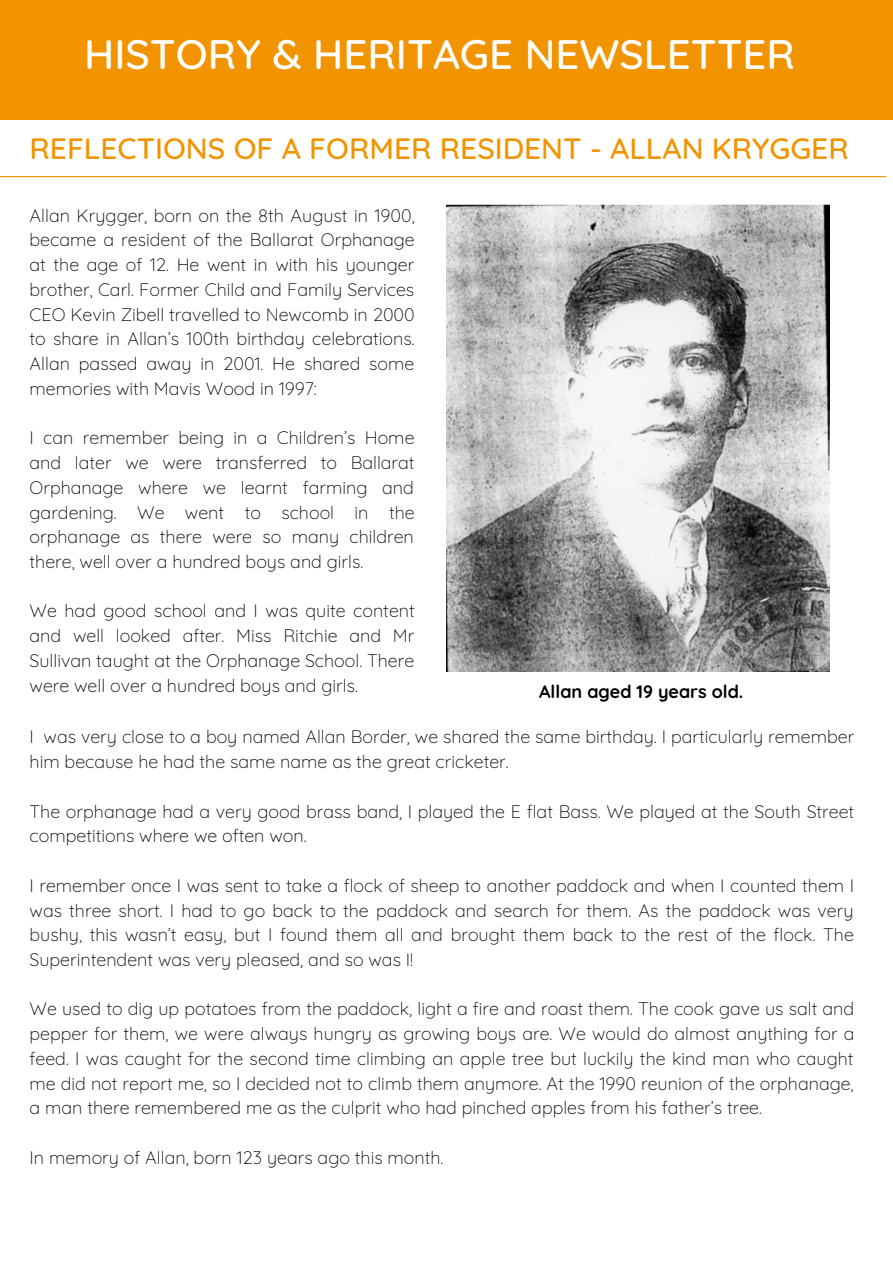
<style>
.page{position:relative;width:893px;height:1264px;background:#fff}
.page>*{position:absolute;margin:0;border:0;box-sizing:border-box;transform-origin:0 0}
.t1{font:500 42px "Quicksand";color:#fff}
.t2{font:500 30px "Quicksand";color:#f29400}
.t3{font:300 18px/24.8px "Quicksand";color:#000;text-align:justify}
.t4{font:700 18px "Quicksand";color:#000}
</style>
<div class="page">
<div style="left:0;top:0;width:892px;height:120px;background:#f29400"></div>
<hr style="left:0;top:176px;width:886px;height:1px;background:#f29400">
<img style="left:446px;top:204px;width:383px;height:467px">
<p class="t1" style="left:84px;top:27px;width:712px">HISTORY &amp; HERITAGE NEWSLETTER</p>
<p class="t2" style="left:30px;top:128px;width:820px">REFLECTIONS OF A FORMER RESIDENT - ALLAN KRYGGER</p>
<p class="t3" style="left:30px;top:202px;width:387px">Allan Krygger, born on the 8th August in 1900, became a resident of the Ballarat Orphanage at the age of 12. He went in with his younger brother, Carl. Former Child and Family Services CEO Kevin Zibell travelled to Newcomb in 2000 to share in Allan’s 100th birthday celebrations.<br>Allan passed away in 2001. He shared some memories with Mavis Wood in 1997:</p>
<p class="t3" style="left:30px;top:425px;width:386px">I can remember being in a Children’s Home and later we were transferred to Ballarat Orphanage where we learnt farming and gardening. We went to school in the orphanage as there were so many children there, well over a hundred boys and girls.</p>
<p class="t3" style="left:30px;top:598px;width:387px">We had good school and I was quite content and well looked after. Miss Ritchie and Mr Sullivan taught at the Orphanage School. There were well over a hundred boys and girls.</p>
<p class="t3" style="left:30px;top:724px;width:826px">I was very close to a boy named Allan Border, we shared the same birthday. I particularly remember him because he had the same name as the great cricketer.</p>
<p class="t3" style="left:30px;top:798px;width:826px">The orphanage had a very good brass band, I played the E flat Bass. We played at the South Street competitions where we often won.</p>
<p class="t3" style="left:30px;top:872px;width:826px">I remember once I was sent to take a flock of sheep to another paddock and when I counted them I was three short. I had to go back to the paddock and search for them. As the paddock was very bushy, this wasn’t easy, but I found them all and brought them back to the rest of the flock. The Superintendent was very pleased, and so was I!</p>
<p class="t3" style="left:30px;top:996px;width:826px">We used to dig up potatoes from the paddock, light a fire and roast them. The cook gave us salt and pepper for them, we were always hungry as growing boys are. We would do almost anything for a feed. I was caught for the second time climbing an apple tree but luckily the kind man who caught me did not report me, so I decided not to climb them anymore. At the 1990 reunion of the orphanage, a man there remembered me as the culprit who had pinched apples from his father’s tree.</p>
<p class="t3" style="left:30px;top:1144px;width:415px">In memory of Allan, born 123 years ago this month.</p>
<p class="t4" style="left:539px;top:680px;width:206px">Allan aged 19 years old.</p>
</div>
